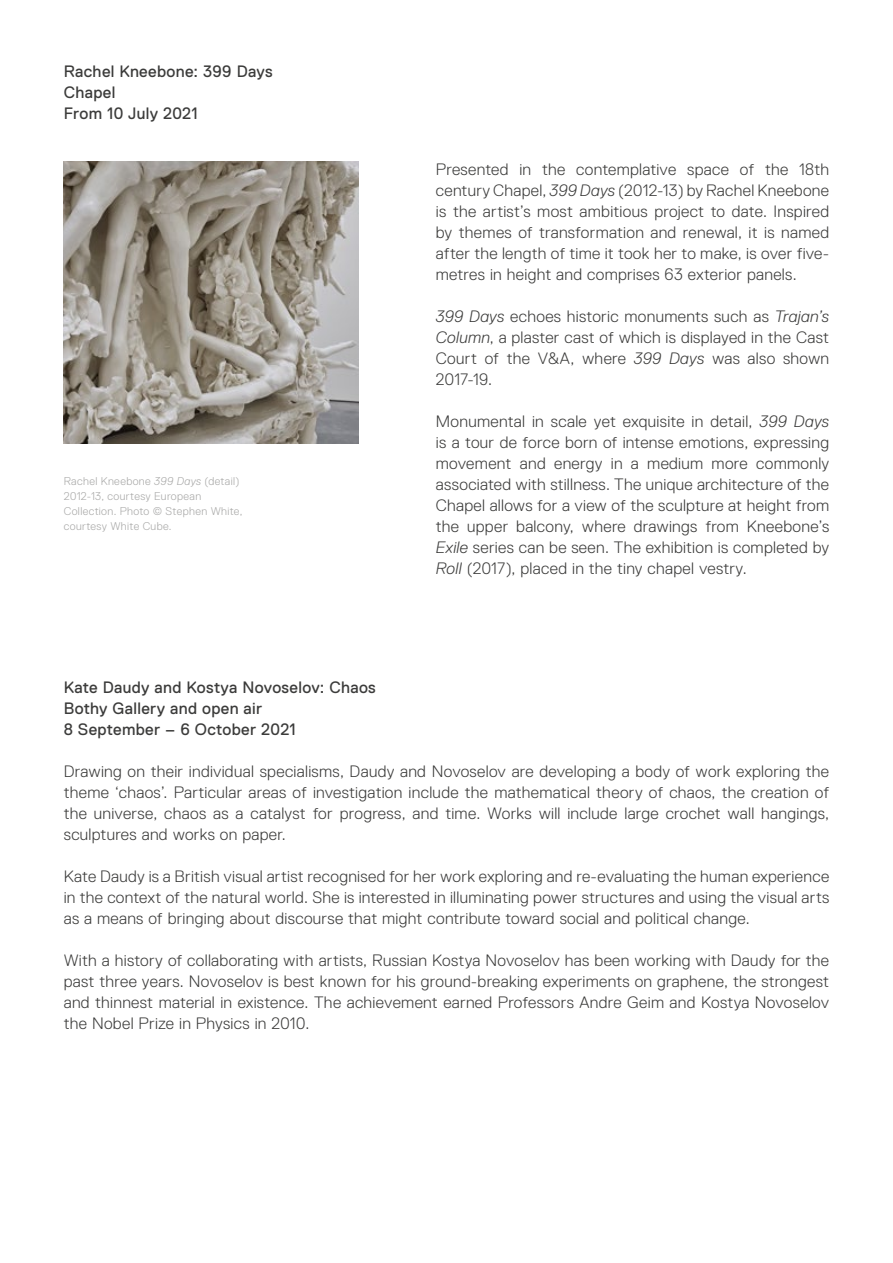
<style>
.page{position:relative;width:893px;height:1263px;background:#fff}
.page>*{position:absolute;margin:0;border:0;box-sizing:border-box;transform-origin:0 0}
.t1{font:300 16.5px/21px "Replica Std";letter-spacing:.02em;color:#3c3c3b;text-align:justify}
.t2{font:16.5px/21px "Replica Std";letter-spacing:.02em;color:#3c3c3b}
.t3{font:300 11.25px/15px "Replica Std";letter-spacing:.03em;color:#a8a8a7}
.s1{font-style:italic}
</style>
<div class="page">
<img style="left:64px;top:162px;width:295px;height:281px">
<p class="t2" style="left:64px;top:61px;width:210px">Rachel Kneebone: 399 Days<br>Chapel<br>From 10 July 2021</p>
<p class="t3" style="left:64px;top:474px;width:180px">Rachel Kneebone <span class="s1">399 Days</span> (detail)<br>2012-13, courtesy European<br>Collection. Photo © Stephen White, courtesy White Cube.</p>
<p class="t1" style="left:436px;top:159px;width:395px">Presented in the contemplative space of the 18th century Chapel, <span class="s1">399 Days</span> (2012-13) by Rachel Kneebone is the artist’s most ambitious project to date. Inspired by themes of transformation and renewal, it is named after the length of time it took her to make, is over five&shy;metres in height and comprises 63 exterior panels.</p>
<p class="t1" style="left:436px;top:306px;width:395px"><span class="s1">399 Days</span> echoes historic monuments such as <span class="s1">Trajan’s Column</span>, a plaster cast of which is displayed in the Cast Court of the V&amp;A, where <span class="s1">399 Days</span> was also shown 2017-19.</p>
<p class="t1" style="left:436px;top:411px;width:395px">Monumental in scale yet exquisite in detail, <span class="s1">399 Days </span>is a tour de force born of intense emotions, expressing movement and energy in a medium more commonly associated with stillness. The unique architecture of the Chapel allows for a view of the sculpture at height from the upper balcony, where drawings from Kneebone’s <span class="s1">Exile</span> series can be seen. The exhibition is completed by <span class="s1">Roll</span> (2017), placed in the tiny chapel vestry.</p>
<p class="t2" style="left:64px;top:677px;width:314px">Kate Daudy and Kostya Novoselov: Chaos<br>Bothy Gallery and open air<br>8 September – 6 October 2021</p>
<p class="t1" style="left:64px;top:761px;width:767px">Drawing on their individual specialisms, Daudy and Novoselov are developing a body of work exploring the theme ‘chaos’. Particular areas of investigation include the mathematical theory of chaos, the creation of the universe, chaos as a catalyst for progress, and time. Works will include large crochet wall hangings, sculptures and works on paper.</p>
<p class="t1" style="left:64px;top:866px;width:767px">Kate Daudy is a British visual artist recognised for her work exploring and re-evaluating the human experience in the context of the natural world. She is interested in illuminating power structures and using the visual arts as a means of bringing about discourse that might contribute toward social and political change.</p>
<p class="t1" style="left:64px;top:950px;width:767px">With a history of collaborating with artists, Russian Kostya Novoselov has been working with Daudy for the past three years. Novoselov is best known for his ground-breaking experiments on graphene, the strongest and thinnest material in existence. The achievement earned Professors Andre Geim and Kostya Novoselov the Nobel Prize in Physics in 2010.</p>
</div>
